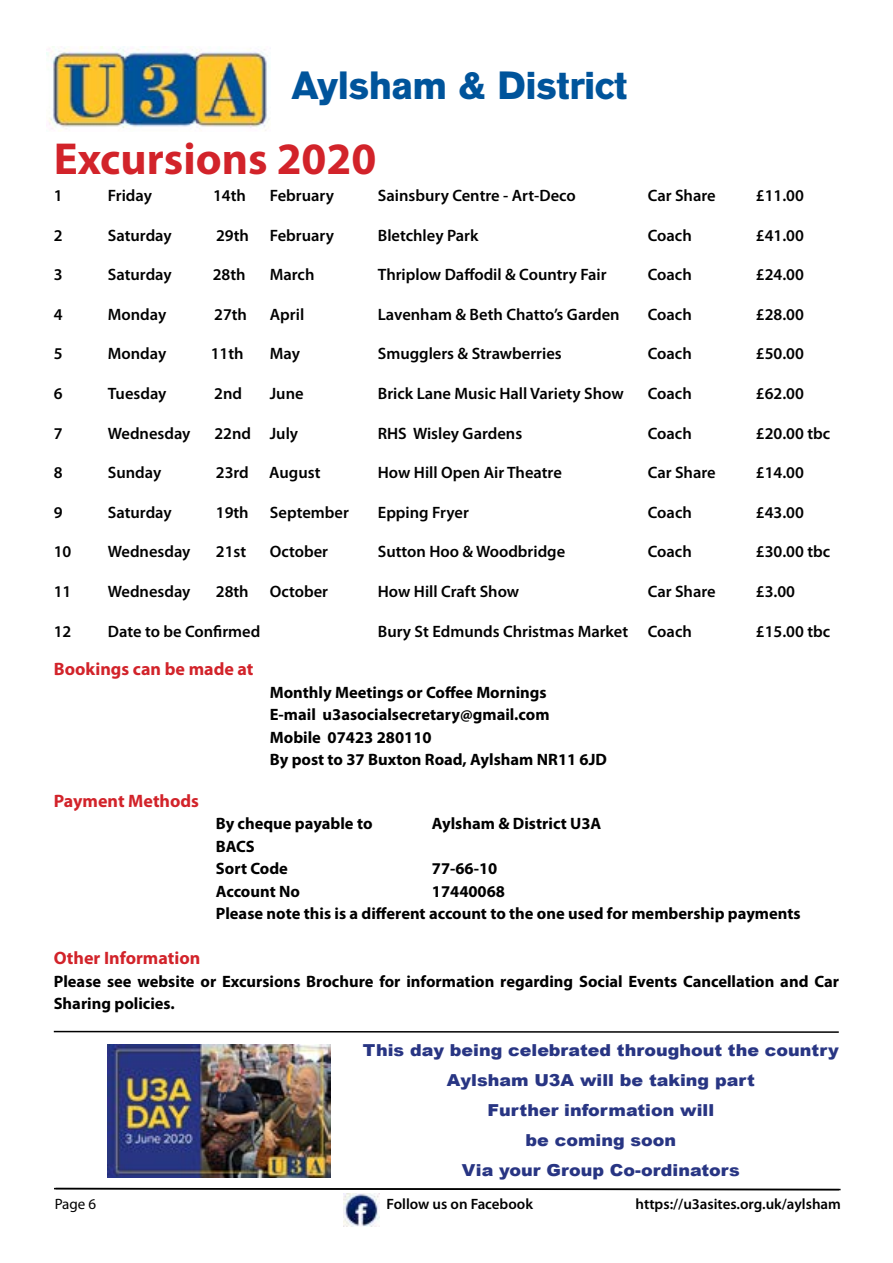
<style>
.page{position:relative;width:893px;height:1263px;background:#fff}
.page>*{position:absolute;margin:0;border:0;box-sizing:border-box;transform-origin:0 0}
.t1{font:700 45px "Myriad Pro";color:#d2232a}
.t2{font:700 39px "AG Old Face";color:#00549b}
.t3{font:700 18px "Myriad Pro";color:#d2232a}
.t4{font:600 16.5px "Myriad Pro";color:#000}
.t5{font:700 16.5px/22.5px "Myriad Pro";color:#000}
.t6{font:900 16.5px/30px "Arial";color:#283583;text-align:center;scale:1.06 1}
.t7{font:600 15px "Myriad Pro";color:#000}
.t8{font:15px "Myriad Pro";color:#000}
</style>
<div class="page">
<img style="left:46px;top:47px;width:223px;height:84px">
<svg style="left:54px;top:1187px;width:787px;height:4px"></svg>
<img style="left:344px;top:1193px;width:36px;height:34px">
<svg style="left:53px;top:1030px;width:786px;height:3px"></svg>
<img style="left:108px;top:1044px;width:223px;height:133px">
<p class="t2" style="left:292px;top:62px;width:337px">Aylsham &amp; District</p>
<p class="t1" style="left:54px;top:133px;width:324px">Excursions 2020</p>
<p class="t4" style="left:54px;top:186px;width:10px">1</p>
<p class="t4" style="left:108px;top:186px;width:46px">Friday</p>
<p class="t4" style="left:213px;top:186px;width:34px">14th</p>
<p class="t4" style="left:270px;top:186px;width:66px">February</p>
<p class="t4" style="left:378px;top:186px;width:199px">Sainsbury Centre - Art-Deco</p>
<p class="t4" style="left:648px;top:186px;width:69px">Car Share</p>
<p class="t4" style="left:756px;top:186px;width:50px">£11.00</p>
<p class="t4" style="left:54px;top:226px;width:10px">2</p>
<p class="t4" style="left:108px;top:226px;width:65px">Saturday</p>
<p class="t4" style="left:216px;top:226px;width:34px">29th</p>
<p class="t4" style="left:270px;top:226px;width:66px">February</p>
<p class="t4" style="left:378px;top:226px;width:102px">Bletchley Park</p>
<p class="t4" style="left:648px;top:226px;width:45px">Coach</p>
<p class="t4" style="left:756px;top:226px;width:50px">£41.00</p>
<p class="t4" style="left:54px;top:265px;width:10px">3</p>
<p class="t4" style="left:108px;top:265px;width:65px">Saturday</p>
<p class="t4" style="left:213px;top:265px;width:34px">28th</p>
<p class="t4" style="left:270px;top:265px;width:46px">March</p>
<p class="t4" style="left:378px;top:265px;width:230px">Thriplow Daffodil &amp; Country Fair</p>
<p class="t4" style="left:648px;top:265px;width:45px">Coach</p>
<p class="t4" style="left:756px;top:265px;width:50px">£24.00</p>
<p class="t4" style="left:54px;top:305px;width:10px">4</p>
<p class="t4" style="left:108px;top:305px;width:60px">Monday</p>
<p class="t4" style="left:214px;top:305px;width:34px">27th</p>
<p class="t4" style="left:270px;top:305px;width:36px">April</p>
<p class="t4" style="left:378px;top:305px;width:243px">Lavenham &amp; Beth Chatto’s Garden</p>
<p class="t4" style="left:648px;top:305px;width:45px">Coach</p>
<p class="t4" style="left:756px;top:305px;width:50px">£28.00</p>
<p class="t4" style="left:54px;top:345px;width:10px">5</p>
<p class="t4" style="left:108px;top:345px;width:60px">Monday</p>
<p class="t4" style="left:211px;top:345px;width:34px">11th</p>
<p class="t4" style="left:270px;top:345px;width:32px">May</p>
<p class="t4" style="left:378px;top:345px;width:185px">Smugglers &amp; Strawberries</p>
<p class="t4" style="left:648px;top:345px;width:45px">Coach</p>
<p class="t4" style="left:756px;top:345px;width:50px">£50.00</p>
<p class="t4" style="left:54px;top:384px;width:10px">6</p>
<p class="t4" style="left:108px;top:384px;width:60px">Tuesday</p>
<p class="t4" style="left:214px;top:384px;width:29px">2nd</p>
<p class="t4" style="left:270px;top:384px;width:35px">June</p>
<p class="t4" style="left:378px;top:384px;width:247px">Brick Lane Music Hall Variety Show</p>
<p class="t4" style="left:648px;top:384px;width:45px">Coach</p>
<p class="t4" style="left:756px;top:384px;width:50px">£62.00</p>
<p class="t4" style="left:54px;top:424px;width:10px">7</p>
<p class="t4" style="left:108px;top:424px;width:84px">Wednesday</p>
<p class="t4" style="left:214px;top:424px;width:85px">22nd July</p>
<p class="t4" style="left:378px;top:424px;width:146px">RHS Wisley Gardens</p>
<p class="t4" style="left:648px;top:424px;width:45px">Coach</p>
<p class="t4" style="left:756px;top:424px;width:76px">£20.00 tbc</p>
<p class="t4" style="left:54px;top:463px;width:10px">8</p>
<p class="t4" style="left:108px;top:463px;width:55px">Sunday</p>
<p class="t4" style="left:216px;top:463px;width:106px">23rd August</p>
<p class="t4" style="left:378px;top:463px;width:186px">How Hill Open Air Theatre</p>
<p class="t4" style="left:648px;top:463px;width:69px">Car Share</p>
<p class="t4" style="left:756px;top:463px;width:50px">£14.00</p>
<p class="t4" style="left:54px;top:503px;width:10px">9</p>
<p class="t4" style="left:108px;top:503px;width:65px">Saturday</p>
<p class="t4" style="left:216px;top:503px;width:34px">19th</p>
<p class="t4" style="left:270px;top:503px;width:81px">September</p>
<p class="t4" style="left:378px;top:503px;width:93px">Epping Fryer</p>
<p class="t4" style="left:648px;top:503px;width:45px">Coach</p>
<p class="t4" style="left:756px;top:503px;width:50px">£43.00</p>
<p class="t4" style="left:54px;top:543px;width:19px">10</p>
<p class="t4" style="left:108px;top:543px;width:84px">Wednesday</p>
<p class="t4" style="left:216px;top:543px;width:32px">21st</p>
<p class="t4" style="left:270px;top:543px;width:60px">October</p>
<p class="t4" style="left:378px;top:543px;width:189px">Sutton Hoo &amp; Woodbridge</p>
<p class="t4" style="left:648px;top:543px;width:45px">Coach</p>
<p class="t4" style="left:756px;top:543px;width:76px">£30.00 tbc</p>
<p class="t4" style="left:54px;top:582px;width:19px">11</p>
<p class="t4" style="left:108px;top:582px;width:84px">Wednesday</p>
<p class="t4" style="left:216px;top:582px;width:34px">28th</p>
<p class="t4" style="left:270px;top:582px;width:60px">October</p>
<p class="t4" style="left:378px;top:582px;width:143px">How Hill Craft Show</p>
<p class="t4" style="left:648px;top:582px;width:69px">Car Share</p>
<p class="t4" style="left:756px;top:582px;width:41px">£3.00</p>
<p class="t4" style="left:54px;top:622px;width:19px">12</p>
<p class="t4" style="left:108px;top:622px;width:154px">Date to be Confirmed</p>
<p class="t4" style="left:378px;top:622px;width:315px">Bury St Edmunds Christmas Market Coach</p>
<p class="t4" style="left:756px;top:622px;width:76px">£15.00 tbc</p>
<p class="t3" style="left:54px;top:659px;width:201px">Bookings can be made at</p>
<p class="t3" style="left:54px;top:791px;width:147px">Payment Methods</p>
<p class="t5" style="left:270px;top:681px;width:339px">Monthly Meetings or Coffee Mornings<br>E-mail u3asocialsecretary@gmail.com<br>Mobile 07423 280110<br>By post to 37 Buxton Road, Aylsham NR11 6JD</p>
<p class="t5" style="left:216px;top:813px;width:158px">By cheque payable to</p>
<p class="t5" style="left:432px;top:813px;width:171px">Aylsham &amp; District U3A</p>
<p class="t5" style="left:216px;top:835px;width:74px">BACS<br>Sort Code</p>
<p class="t5" style="left:432px;top:858px;width:67px">77-66-10</p>
<p class="t5" style="left:216px;top:880px;width:86px">Account No</p>
<p class="t5" style="left:216px;top:880px;width:586px;text-indent:216px">17440068<br>Please note this is a different account to the one used for membership payments</p>
<p class="t3" style="left:54px;top:948px;width:148px">Other Information</p>
<p class="t5" style="left:54px;top:970px;width:787px">Please see website or Excursions Brochure for information regarding Social Events Cancellation and Car<br>Sharing policies.</p>
<p class="t6" style="left:363px;top:1034px;width:450px">This day being celebrated throughout the country<br>Aylsham U3A will be taking part<br>Further information will<br>be coming soon<br>Via your Group Co-ordinators</p>
<p class="t8" style="left:55px;top:1195px;width:43px">Page 6</p>
<p class="t7" style="left:387px;top:1195px;width:148px">Follow us on Facebook</p>
<p class="t7" style="left:636px;top:1196px;width:207px">https://u3asites.org.uk/aylsham</p>
</div>
